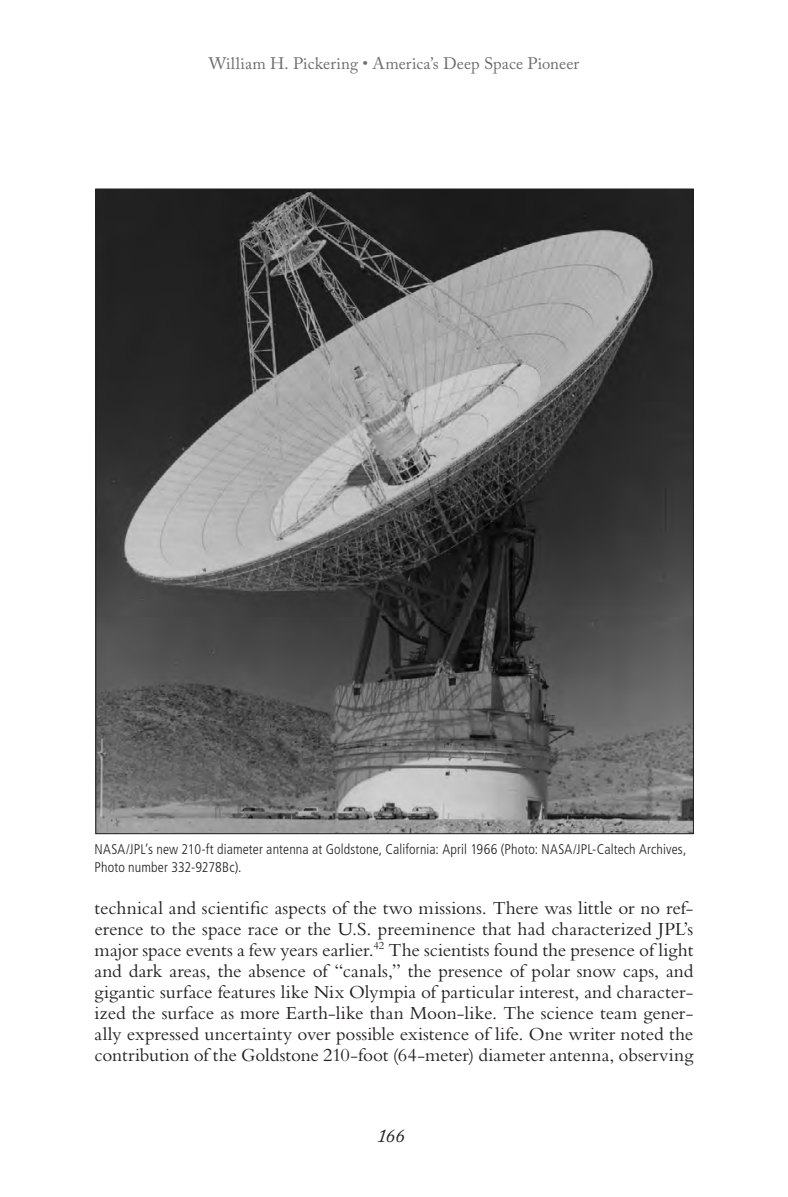
<style>
.page{position:relative;width:788px;height:1197px;background:#fff}
.page>*{position:absolute;margin:0;border:0;box-sizing:border-box;transform-origin:0 0}
.t1{font:19.25px/21px "Bembo Std";letter-spacing:-.005em;color:#231f20;text-align:justify}
.t2{font:italic 19.25px "Adobe Caslon Pro";color:#231f20}
.t3{font:16.62px "Adobe Caslon Pro";letter-spacing:.01em;color:#6c6d70}
.t4{font:300 condensed 14px/17.5px "Frutiger LT Std";letter-spacing:.01em;color:#231f20}
.BibEntry{font:11.2px "Bembo Std";color:#231f20}
</style>
<div class="page">
<img style="left:97px;top:191px;width:594px;height:641px">
<p class="t3" style="left:209px;top:53px;width:372px">William H. Pickering • America’s Deep Space Pioneer</p>
<p class="t4" style="left:94px;top:841px;width:593px">NASA/JPL’s new 210-ft diameter antenna at Goldstone, California: April 1966 (Photo: NASA/JPL-Caltech Archives,<br>Photo number 332-9278Bc).</p>
<p class="t1" style="left:94px;top:897px;width:600px">technical and scientific aspects of the two missions. There was little or no ref&shy;erence to the space race or the U.S. preeminence that had characterized JPL’s major space events a few years earlier.</p>
<p class="BibEntry" style="left:373px;top:939px;width:12px">42</p>
<p class="t1" style="left:95px;top:939px;width:600px;text-indent:294px">The scientists found the presence of light and dark areas, the absence of “canals,” the presence of polar snow caps, and gigantic surface features like Nix Olympia of particular interest, and character&shy;ized the surface as more Earth-like than Moon-like. The science team gener&shy;ally expressed uncertainty over possible existence of life. One writer noted the contribution of the Goldstone 210-foot (64-meter) diameter antenna, observing</p>
<p class="t2" style="left:377px;top:1124px;width:29px">166</p>
</div>
